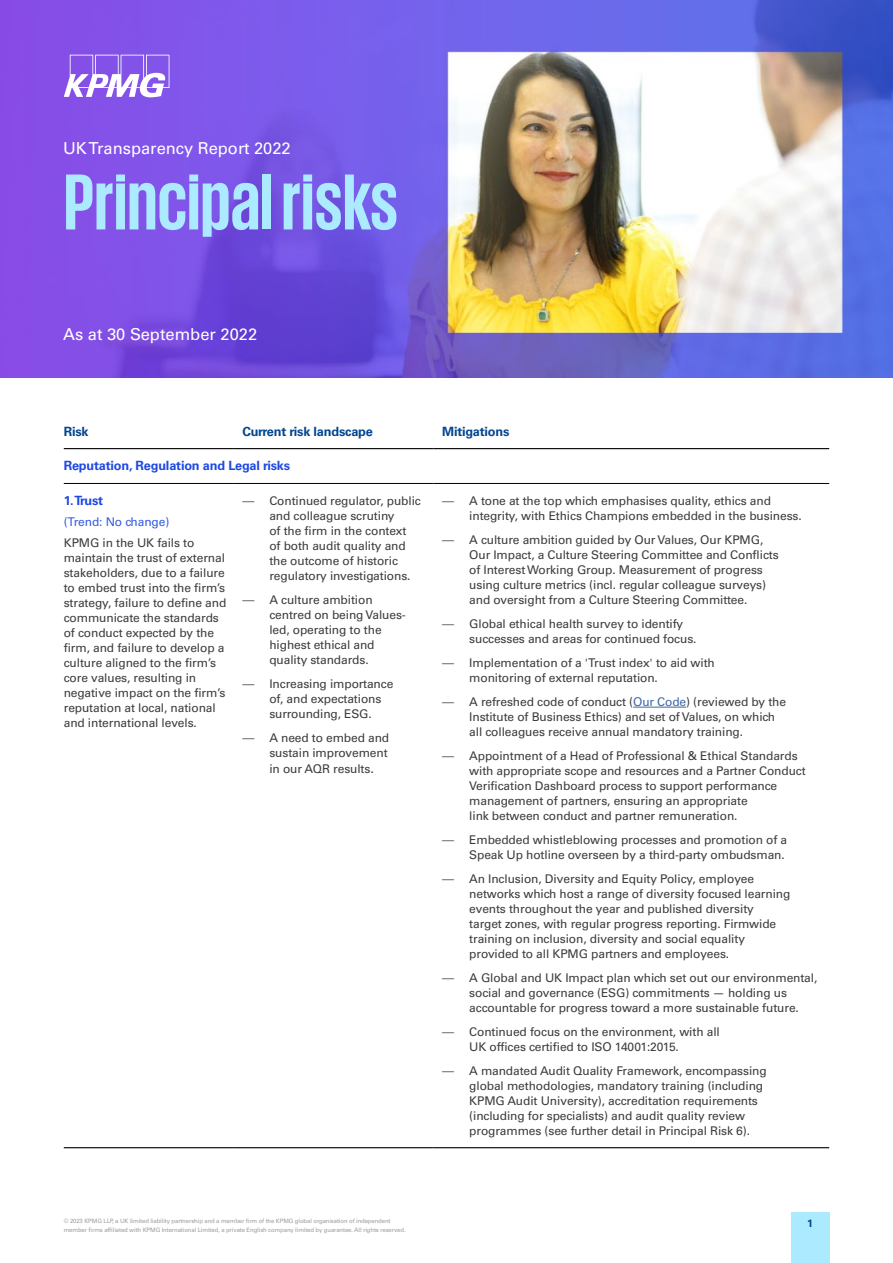
<style>
.page{position:relative;width:893px;height:1263px;background:#fff}
.page>*{position:absolute;margin:0;border:0;box-sizing:border-box;transform-origin:0 0}
.t1{font:700 81px "KPMG";color:#aceaff}
.t2{font:16.5px "Univers LT Std";color:#fff}
.t3{font:700 12.75px "Univers LT Std";letter-spacing:-.015em;color:#1e49e2}
.t4{font:700 12.75px "Univers LT Std";letter-spacing:-.015em;color:#004690}
.t5{font:12px/15px "Univers LT Std";letter-spacing:-.01em;color:#3c3c3b}
.t6{font:12px "Univers LT Std";letter-spacing:-.01em;color:#355be5}
.t7{font:700 10.5px "Univers LT Std";color:#004690}
.t8{font:6px/9px "Univers LT Std";letter-spacing:-.02em;color:#9d9d9c}
.s1{font-weight:300}
.s2{font-size:12.75px}
.s3{color:#3f68a5}
</style>
<div class="page">
<img style="left:0;top:0;width:893px;height:378px">
<svg style="left:64px;top:55px;width:105px;height:42px"></svg>
<hr style="left:64px;top:483px;width:170px;height:1px;background:#000">
<hr style="left:234px;top:483px;width:200px;height:1px;background:#000">
<hr style="left:434px;top:483px;width:395px;height:1px;background:#000">
<hr style="left:64px;top:1147px;width:170px;height:1px;background:#000">
<hr style="left:234px;top:1147px;width:200px;height:1px;background:#000">
<hr style="left:434px;top:1147px;width:395px;height:1px;background:#000">
<hr style="left:64px;top:448px;width:170px;height:1px;background:#000">
<hr style="left:234px;top:448px;width:200px;height:1px;background:#000">
<hr style="left:434px;top:448px;width:395px;height:1px;background:#000">
<hr style="left:633px;top:707px;width:53px;height:1px;background:#3f68a5">
<div style="left:791px;top:1212px;width:38px;height:51px;background:#aceaff"></div>
<h2 class="t2" style="left:63px;top:139px;width:229px">UK Transparency Report 2022</h2>
<h1 class="t1" style="left:64px;top:161px;width:336px">Principal risks</h1>
<h2 class="t2" style="left:63px;top:324px;width:196px">As at 30 September 2022</h2>
<p class="t4" style="left:64px;top:424px;width:26px">Risk</p>
<p class="t4" style="left:242px;top:424px;width:132px">Current risk landscape</p>
<p class="t4" style="left:442px;top:424px;width:69px">Mitigations</p>
<p class="t3" style="left:64px;top:458px;width:228px">Reputation, Regulation and Legal risks</p>
<p class="t3" style="left:64px;top:493px;width:41px">1. Trust</p>
<p class="t6" style="left:64px;top:514px;width:107px">(Trend: No change)</p>
<p class="t5" style="left:64px;top:535px;width:164px">KPMG in the UK fails to maintain the trust of external stakeholders, due to a failure to embed trust into the firm’s strategy, failure to define and communicate the standards of conduct expected by the firm, and failure to develop a culture aligned to the firm’s core values, resulting in negative impact on the firm’s reputation at local, national and international levels.</p>
<p class="t5" style="left:269px;top:493px;width:153px;text-indent:-27px"><span class="s1">—</span> Continued regulator, public and colleague scrutiny<br>of the firm in the context<br>of both audit quality and the outcome of historic regulatory investigations.</p>
<p class="t5" style="left:269px;top:592px;width:138px;text-indent:-27px"><span class="s1">—</span> A culture ambition centred on being Values&shy;led, operating to the highest ethical and quality standards.</p>
<p class="t5" style="left:269px;top:676px;width:125px;text-indent:-27px"><span class="s1">—</span> Increasing importance of, and expectations surrounding, ESG.</p>
<p class="t5" style="left:269px;top:730px;width:121px;text-indent:-27px"><span class="s1">—</span> A need to embed and sustain improvement in our AQR results<span class="s2">.</span></p>
<p class="t5" style="left:469px;top:493px;width:334px;text-indent:-27px"><span class="s1">—</span> A tone at the top which emphasises quality, ethics and integrity, with Ethics Champions embedded in the business.</p>
<p class="t5" style="left:469px;top:532px;width:311px;text-indent:-27px"><span class="s1">—</span> A culture ambition guided by Our Values, Our KPMG, Our Impact, a Culture Steering Committee and Conflicts of Interest Working Group. Measurement of progress using culture metrics (incl. regular colleague surveys) and oversight from a Culture Steering Committee.</p>
<p class="t5" style="left:469px;top:616px;width:229px;text-indent:-27px"><span class="s1">—</span> Global ethical health survey to identify successes and areas for continued focus.</p>
<p class="t5" style="left:469px;top:655px;width:247px;text-indent:-27px"><span class="s1">—</span> Implementation of a 'Trust index' to aid with monitoring of external reputation.</p>
<p class="t5" style="left:469px;top:694px;width:318px;text-indent:-27px"><span class="s1">—</span> A refreshed code of conduct (<span class="s3">Our Code</span>) (reviewed by the<br>Institute of Business Ethics) and set of Values, on which all colleagues receive annual mandatory training.</p>
<p class="t5" style="left:469px;top:748px;width:338px;text-indent:-27px"><span class="s1">—</span> Appointment of a Head of Professional &amp; Ethical Standards with appropriate scope and resources and a Partner Conduct Verification Dashboard process to support performance management of partners, ensuring an appropriate<br>link between conduct and partner remuneration.</p>
<p class="t5" style="left:442px;top:832px;width:346px;text-align:right"><span class="s1">—</span> Embedded whistleblowing processes and promotion of a<br>Speak Up hotline overseen by a third-party ombudsman.</p>
<p class="t5" style="left:469px;top:871px;width:323px;text-indent:-27px"><span class="s1">—</span> An Inclusion, Diversity and Equity Policy, employee networks which host a range of diversity focused learning events throughout the year and published diversity<br>target zones, with regular progress reporting. Firmwide training on inclusion, diversity and social equality provided to all KPMG partners and employees.</p>
<p class="t5" style="left:469px;top:970px;width:350px;text-indent:-27px"><span class="s1">—</span> A Global and UK Impact plan which set out our environmental, social and governance (ESG) commitments — holding us accountable for progress toward a more sustainable future.</p>
<p class="t5" style="left:469px;top:1024px;width:252px;text-indent:-27px"><span class="s1">—</span> Continued focus on the environment, with all<br>UK offices certified to ISO 14001:2015.</p>
<p class="t5" style="left:469px;top:1063px;width:299px;text-indent:-27px"><span class="s1">—</span> A mandated Audit Quality Framework, encompassing global methodologies, mandatory training (including KPMG Audit University), accreditation requirements (including for specialists) and audit quality review programmes (see further detail in Principal Risk 6).</p>
<p class="t8" style="left:64px;top:1217px;width:343px">© 2023 KPMG LLP, a UK limited liability partnership and a member firm of the KPMG global organisation of independent member firms affiliated with KPMG International Limited, a private English company limited by guarantee. All rights reserved.</p>
<p class="t7" style="left:807px;top:1217px;width:7px">1</p>
</div>
